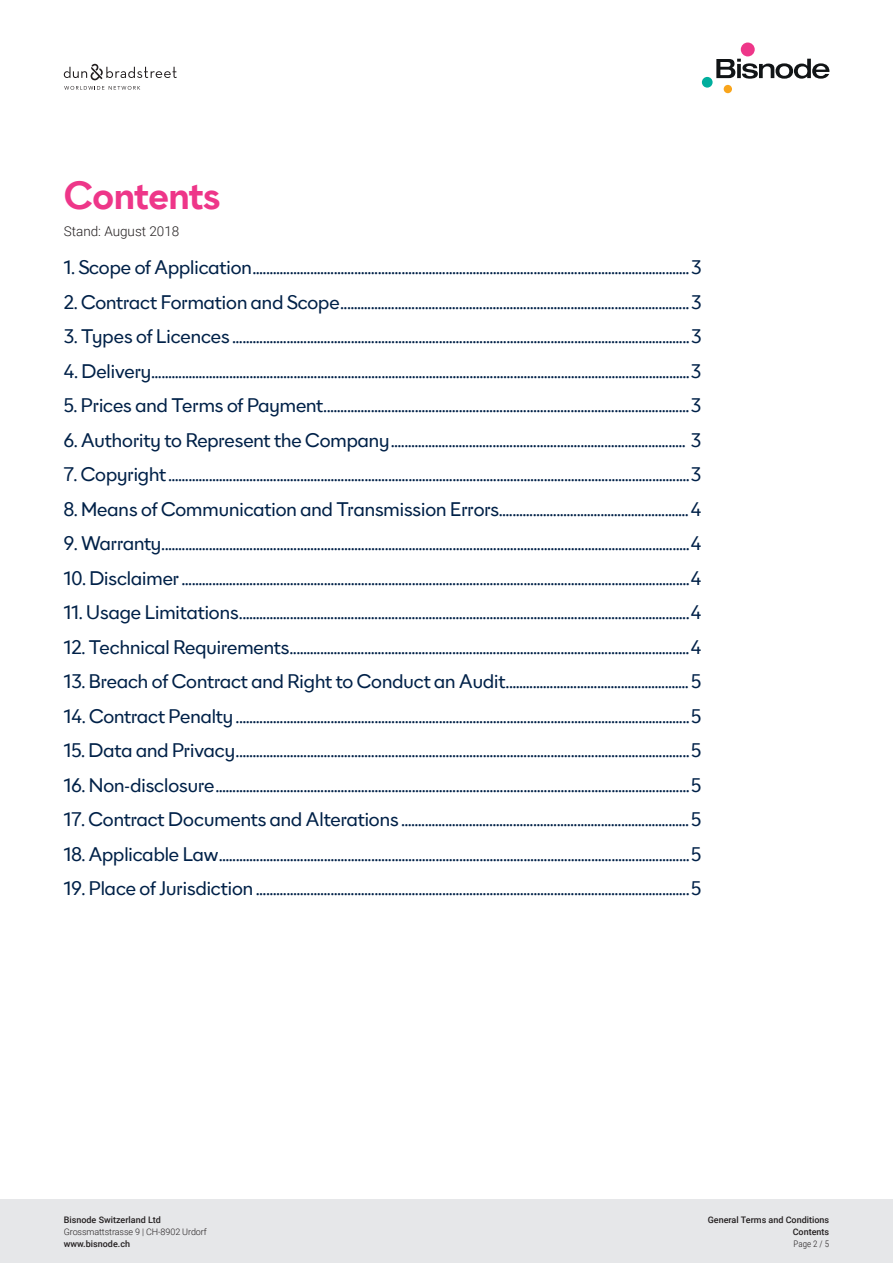
<style>
.page{position:relative;width:893px;height:1263px;background:#fff}
.page>*{position:absolute;margin:0;border:0;box-sizing:border-box;transform-origin:0 0}
.t1{font:700 36px "Bisnode Sans";color:#ee3689}
.t2{font:18px "Bisnode Sans";color:#002148}
.t3{font:300 13.5px "Roboto";color:#231f20}
.t4{font:500 9px/12px "Roboto";color:#231f20;text-align:right}
.t5{font:300 9px "Roboto";letter-spacing:-.01em;color:#231f20}
.t6{font:300 9px "Roboto Condensed";color:#231f20}
</style>
<div class="page">
<div style="left:0;top:1199px;width:893px;height:64px;background:#e6e7e9"></div>
<svg style="left:716px;top:59px;width:113px;height:20px"></svg>
<div style="left:741px;top:43px;width:14px;height:13px;background:#ee3689;border-radius:50%"></div>
<div style="left:702px;top:77px;width:11px;height:11px;background:#00ae9d;border-radius:50%"></div>
<div style="left:724px;top:85px;width:8px;height:8px;background:#f9a51b;border-radius:50%"></div>
<svg style="left:64px;top:63px;width:113px;height:17px"></svg>
<svg style="left:64px;top:86px;width:76px;height:4px"></svg>
<h1 class="t1" style="left:64px;top:171px;width:158px">Contents</h1>
<p class="t3" style="left:64px;top:221px;width:117px">Stand: August 2018</p>
<p class="t2" style="left:64px;top:256px;width:639px">1. Scope of Application.................................................................................................................................3</p>
<p class="t2" style="left:64px;top:290px;width:639px">2. Contract Formation and Scope.......................................................................................................3</p>
<p class="t2" style="left:64px;top:325px;width:639px">3. Types of Licences .......................................................................................................................................3</p>
<p class="t2" style="left:64px;top:359px;width:639px">4. Delivery...............................................................................................................................................................3</p>
<p class="t2" style="left:64px;top:394px;width:639px">5. Prices and Terms of Payment............................................................................................................3</p>
<p class="t2" style="left:64px;top:428px;width:639px">6. Authority to Represent the Company....................................................................................... 3</p>
<p class="t2" style="left:64px;top:463px;width:639px">7. Copyright..........................................................................................................................................................3</p>
<p class="t2" style="left:64px;top:497px;width:639px">8. Means of Communication and Transmission Errors........................................................4</p>
<p class="t2" style="left:64px;top:532px;width:639px">9. Warranty............................................................................................................................................................4</p>
<p class="t2" style="left:64px;top:566px;width:639px">10. Disclaimer......................................................................................................................................................4</p>
<p class="t2" style="left:64px;top:601px;width:639px">11. Usage Limitations.....................................................................................................................................4</p>
<p class="t2" style="left:64px;top:635px;width:639px">12. Technical Requirements......................................................................................................................4</p>
<p class="t2" style="left:64px;top:670px;width:639px">13. Breach of Contract and Right to Conduct an Audit......................................................5</p>
<p class="t2" style="left:64px;top:704px;width:639px">14. Contract Penalty ......................................................................................................................................5</p>
<p class="t2" style="left:64px;top:739px;width:639px">15. Data and Privacy......................................................................................................................................5</p>
<p class="t2" style="left:64px;top:773px;width:639px">16. Non-disclosure............................................................................................................................................5</p>
<p class="t2" style="left:64px;top:808px;width:639px">17. Contract Documents and Alterations .....................................................................................5</p>
<p class="t2" style="left:64px;top:842px;width:639px">18. Applicable Law...........................................................................................................................................5</p>
<p class="t2" style="left:64px;top:877px;width:639px">19. Place of Jurisdiction ................................................................................................................................5</p>
<p class="t4" style="left:64px;top:1213px;width:99px">Bisnode Switzerland Ltd</p>
<p class="t5" style="left:64px;top:1225px;width:145px">Grossmattstrasse 9 | CH-8902 Urdorf</p>
<p class="t4" style="left:64px;top:1237px;width:68px">www.bisnode.ch</p>
<p class="t4" style="left:708px;top:1213px;width:123px">General Terms and Conditions<br>Contents</p>
<p class="t6" style="left:794px;top:1237px;width:37px">Page 2 / 5</p>
</div>
